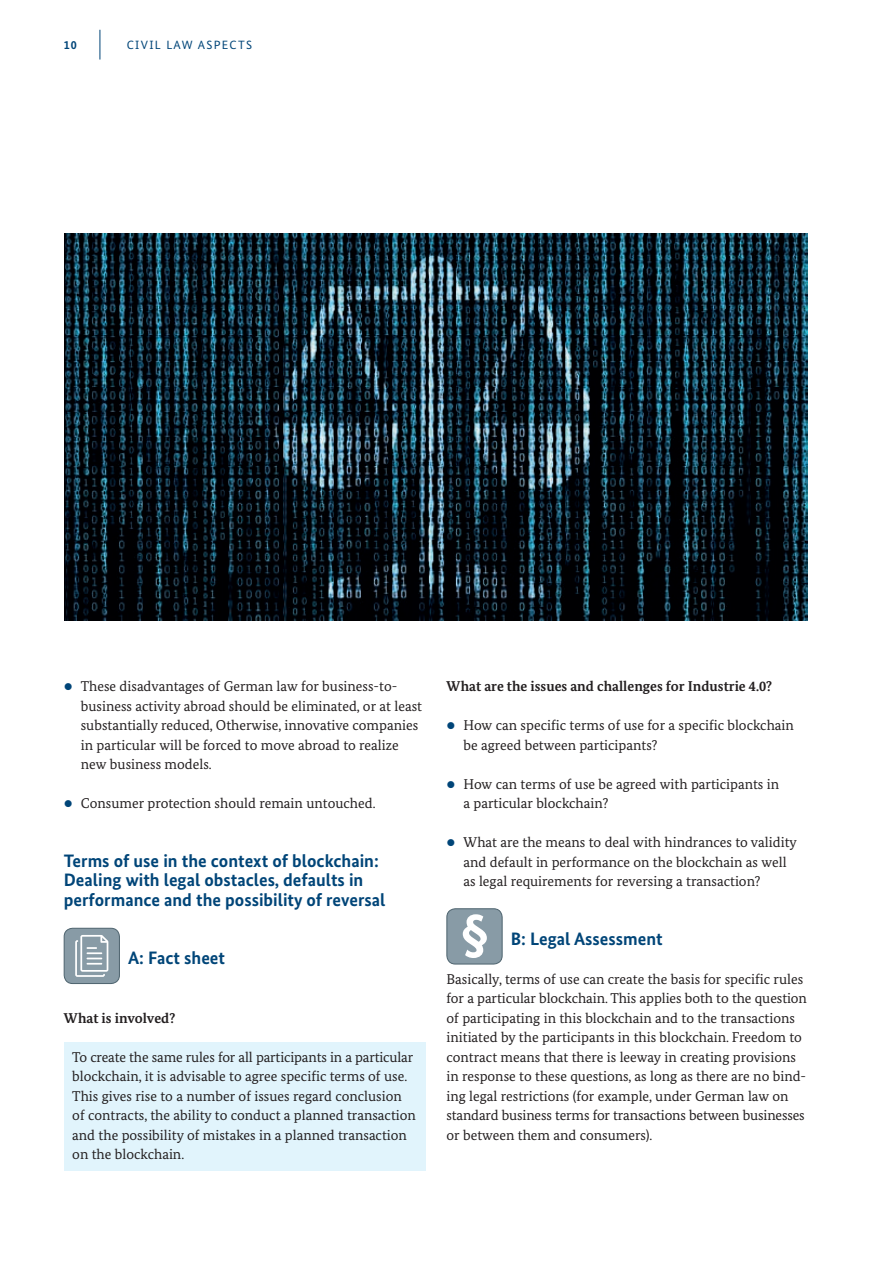
<style>
.page{position:relative;width:893px;height:1263px;background:#fff}
.page>*{position:absolute;margin:0;border:0;box-sizing:border-box;transform-origin:0 0}
.t1{font:700 56.4px "Bundes Sans";color:#fff}
.t2{font:700 18px/19.5px "Bundes Sans";color:#004578}
.t3{font:14.25px/19.5px "Bundes Serif";color:#231f20}
.t4{font:700 14.25px "Bundes Serif";color:#231f20}
.t5{font:12px "Bundes Sans";letter-spacing:.11em;color:#004578}
.t6{font:700 12px "Bundes Sans";color:#004578}
</style>
<div class="page">
<hr style="left:100px;top:30px;width:1px;height:30px;background:#004578">
<div style="left:64px;top:1042px;width:361px;height:129px;background:#e1f4fc"></div>
<div style="left:64px;top:928px;width:55px;height:55px;background:#889ba6;border-radius:9px"></div>
<svg style="left:75px;top:935px;width:33px;height:42px"></svg>
<div style="left:64px;top:928px;width:56px;height:56px;border:1px solid #4d636e;border-radius:9px"></div>
<div style="left:447px;top:909px;width:55px;height:55px;background:#889ba6;border-radius:9px"></div>
<div style="left:446px;top:908px;width:56px;height:56px;border:1px solid #4d636e;border-radius:9px"></div>
<img style="left:65px;top:233px;width:742px;height:387px">
<hr style="left:892px;top:828px;width:1px;height:435px;background:#c0c5c9">
<p class="t6" style="left:64px;top:37px;width:15px">10</p>
<p class="t5" style="left:127px;top:37px;width:127px">CIVIL LAW ASPECTS</p>
<p class="t3" style="left:81px;top:677px;width:343px">These disadvantages of German law for business-to&shy;business activity abroad should be eliminated, or at least substantially reduced, Otherwise, innovative companies in particular will be forced to move abroad to realize new business models.</p>
<p class="t3" style="left:81px;top:794px;width:296px">Consumer protection should remain untouched.</p>
<p class="t2" style="left:64px;top:851px;width:323px">Terms of use in the context of blockchain:<br>Dealing with legal obstacles, defaults in performance and the possibility of reversal</p>
<p class="t2" style="left:128px;top:948px;width:99px">A: Fact sheet</p>
<p class="t4" style="left:64px;top:1009px;width:113px">What is involved?</p>
<p class="t3" style="left:72px;top:1047px;width:345px">To create the same rules for all participants in a particular blockchain, it is advisable to agree specific terms of use.<br>This gives rise to a number of issues regard conclusion of contracts, the ability to conduct a planned transaction and the possibility of mistakes in a planned transaction on the blockchain.</p>
<p class="t4" style="left:446px;top:678px;width:327px">What are the issues and challenges for Industrie 4.0?</p>
<p class="t3" style="left:463px;top:716px;width:332px">How can specific terms of use for a specific blockchain be agreed between participants?</p>
<p class="t3" style="left:463px;top:774px;width:317px">How can terms of use be agreed with participants in a particular blockchain?</p>
<p class="t3" style="left:463px;top:833px;width:335px">What are the means to deal with hindrances to validity and default in performance on the blockchain as well as legal requirements for reversing a transaction?</p>
<h1 class="t1" style="left:460px;top:898px;width:30px">§</h1>
<p class="t2" style="left:511px;top:929px;width:153px">B: Legal Assessment</p>
<p class="t3" style="left:446px;top:969px;width:362px">Basically, terms of use can create the basis for specific rules for a particular blockchain. This applies both to the question of participating in this blockchain and to the transactions initiated by the participants in this blockchain. Freedom to contract means that there is leeway in creating provisions in response to these questions, as long as there are no bind&shy;ing legal restrictions (for example, under German law on standard business terms for transactions between businesses or between them and consumers).</p>
</div>
